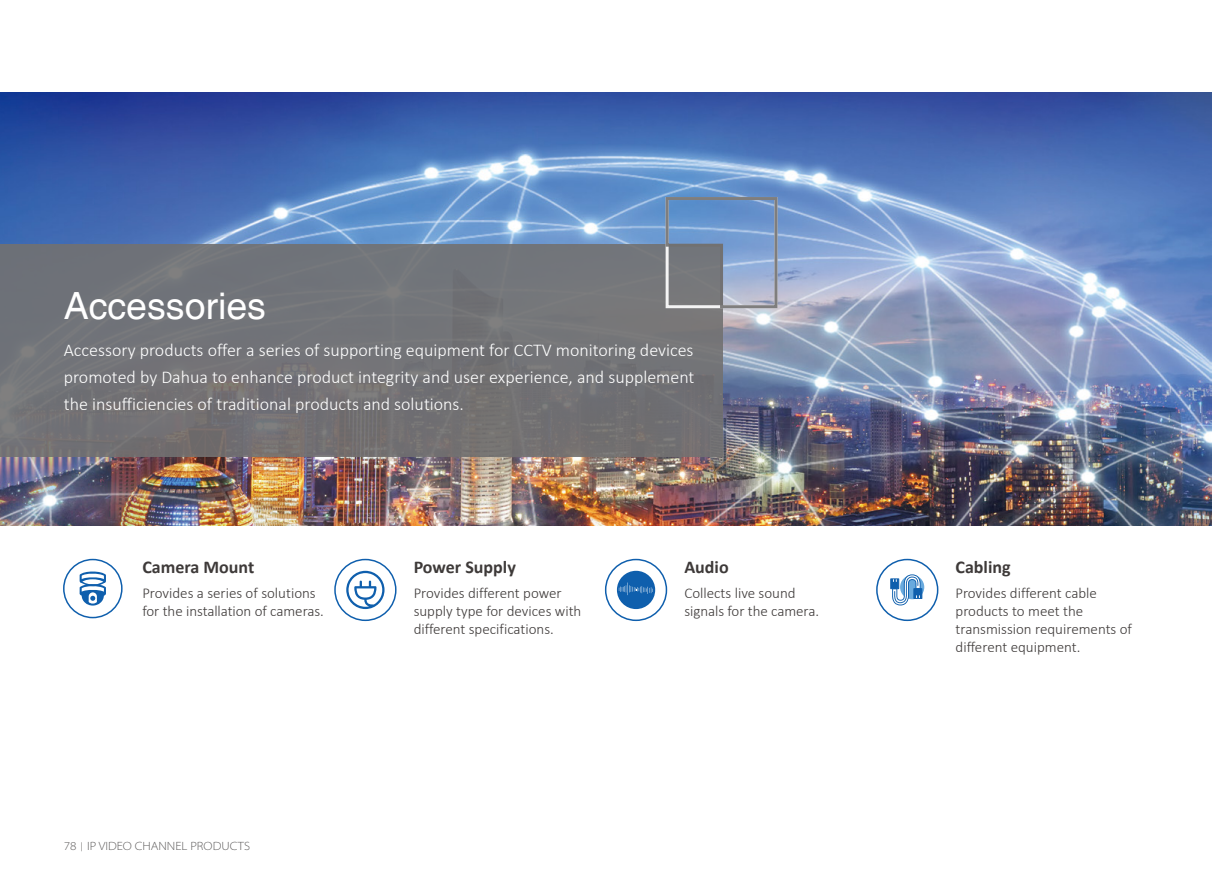
<style>
.page{position:relative;width:1212px;height:893px;background:#fff}
.page>*{position:absolute;margin:0;border:0;box-sizing:border-box;transform-origin:0 0}
.t1{font:37.5px "Helvetica";color:#fff}
.t2{font:300 18px/27px "Calibri";color:#fff;text-align:justify}
.t3{font:700 18px "Calibri";color:#3e3a39}
.t4{font:300 15px/18px "Calibri";color:#3e3a39}
.t5{font:300 semi-expanded 12px "Myriad Pro";color:#595757}
.s1{font-size:9px;color:#3e3a39}
</style>
<div class="page">
<div style="left:334px;top:559px;width:62px;height:62px;border:2px solid #0f5fad;border-radius:50%"></div>
<div style="left:605px;top:559px;width:62px;height:62px;border:2px solid #0f5fad;border-radius:50%"></div>
<div style="left:876px;top:559px;width:62px;height:62px;border:2px solid #0f5fad;border-radius:50%"></div>
<img style="left:0;top:92px;width:1212px;height:434px">
<div style="left:0;top:244px;width:723px;height:212px;background:#727378"></div>
<svg style="left:664px;top:196px;width:115px;height:114px"></svg>
<div style="left:63px;top:559px;width:60px;height:59px;border:2px solid #0f5fad;border-radius:50%"></div>
<svg style="left:80px;top:571px;width:26px;height:35px"></svg>
<svg style="left:346px;top:571px;width:38px;height:38px"></svg>
<div style="left:617px;top:571px;width:38px;height:38px;background:#0f5fad;border-radius:50%"></div>
<svg style="left:619px;top:582px;width:34px;height:13px"></svg>
<svg style="left:900px;top:575px;width:24px;height:24px"></svg>
<svg style="left:890px;top:574px;width:32px;height:31px"></svg>
<h1 class="t1" style="left:64px;top:285px;width:204px">Accessories</h1>
<p class="t2" style="left:64px;top:336px;width:632px">Accessory products offer a series of supporting equipment for CCTV monitoring devices promoted by Dahua to enhance product integrity and user experience, and supplement the insufficiencies of traditional products and solutions.</p>
<p class="t3" style="left:142px;top:555px;width:113px">Camera Mount</p>
<p class="t4" style="left:142px;top:584px;width:183px">Provides a series of solutions for the installation of cameras.</p>
<p class="t5" style="left:64px;top:839px;width:188px">78 <span class="s1">|</span> IP VIDEO CHANNEL PRODUCTS</p>
<p class="t3" style="left:414px;top:555px;width:104px">Power Supply</p>
<p class="t4" style="left:414px;top:584px;width:169px">Provides different power supply type for devices with different specifications.</p>
<p class="t3" style="left:684px;top:555px;width:46px">Audio</p>
<p class="t4" style="left:684px;top:584px;width:136px">Collects live sound signals for the camera.</p>
<p class="t3" style="left:955px;top:555px;width:57px">Cabling</p>
<p class="t4" style="left:955px;top:584px;width:178px">Provides different cable products to meet the transmission requirements of different equipment.</p>
</div>
